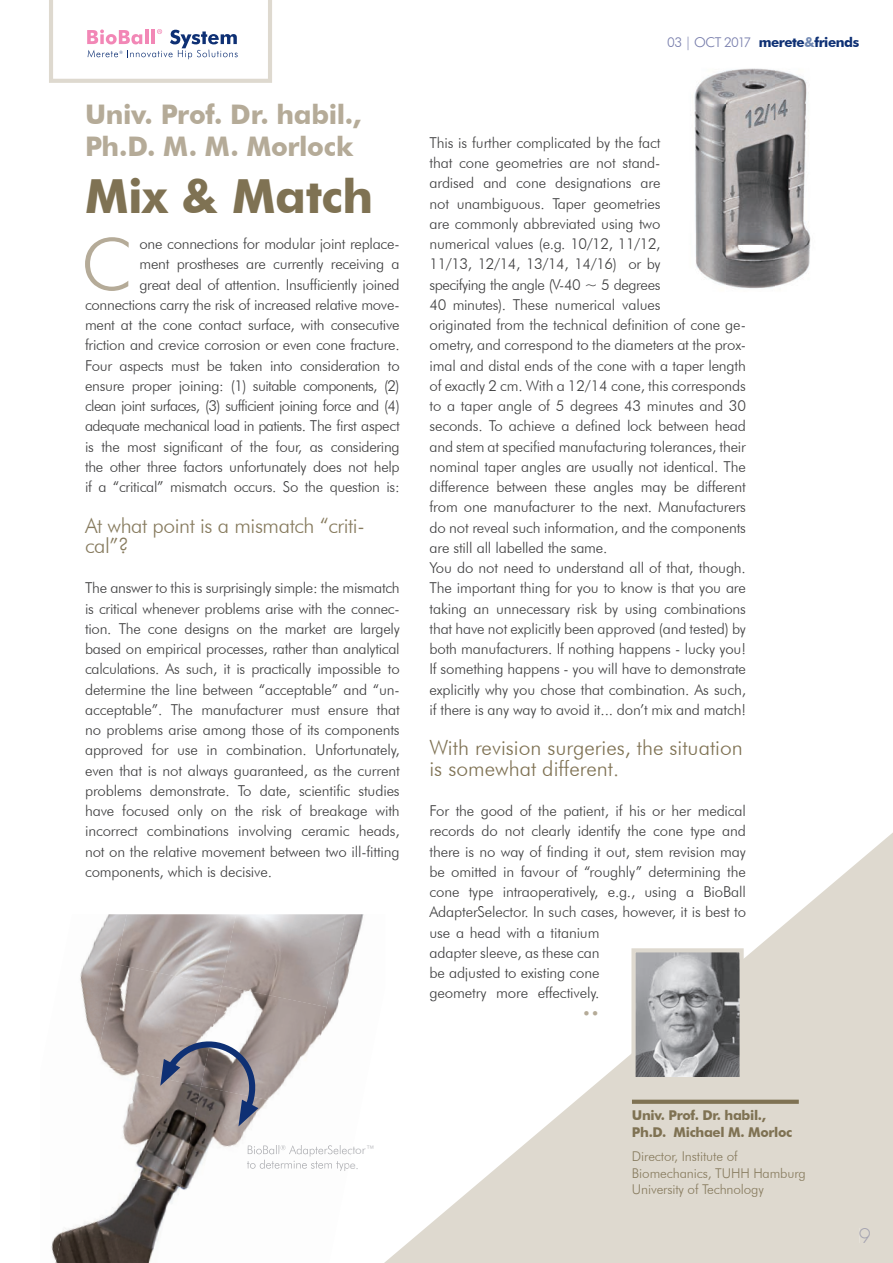
<style>
.page{position:relative;width:893px;height:1263px;background:#fff}
.page>*{position:absolute;margin:0;border:0;box-sizing:border-box;transform-origin:0 0}
.t1{font:300 71.7px "Futura BT";color:#b5ab98}
.t2{font:700 46.95px "Futura BT";letter-spacing:-.01em;color:#7f7253}
.t3{font:700 27px/32.4px "Futura BT";letter-spacing:-.015em;color:#b5ab98}
.t4{font:300 21px/20.2px "Futura BT";color:#7f7253}
.t5{font:300 21px/20.2px "Futura BT";letter-spacing:-.02em;color:#877b5e}
.t6{font:300 19.5px "Futura Com";color:#a3a2b0}
.t7{font:300 15px/20.2px "Futura BT";letter-spacing:-.01em;color:#3e3e3f}
.t8{font:300 15px "Futura BT";color:#b5ab98}
.t9{font:300 13.5px/16.2px "Futura BT";letter-spacing:-.01em;color:#877b5e}
.t10{font:700 13.5px/16.2px "Futura BT";letter-spacing:-.025em;color:#7f7253}
.t11{font:700 13.5px "Futura BT";letter-spacing:-.035em;color:#0e3074}
.s1{font-weight:300;color:#757baa}
.s2{color:#7189b3}
.s3{color:#877b5e}
</style>
<div class="page">
<svg style="left:384px;top:832px;width:509px;height:431px"></svg>
<div style="left:860px;top:1228px;width:10px;height:15px;background:#ded9cf"></div>
<svg style="left:632px;top:1100px;width:167px;height:4px"></svg>
<img style="left:636px;top:953px;width:103px;height:123px">
<div style="left:631px;top:948px;width:113px;height:133px;border:4px solid #ded9cf"></div>
<img style="left:127px;top:914px;width:94px;height:50px">
<img style="left:221px;top:914px;width:85px;height:71px">
<img style="left:306px;top:914px;width:79px;height:204px">
<img style="left:80px;top:914px;width:47px;height:126px">
<img style="left:96px;top:964px;width:126px;height:101px">
<img style="left:201px;top:985px;width:126px;height:122px">
<img style="left:107px;top:1065px;width:73px;height:100px">
<img style="left:180px;top:1086px;width:126px;height:101px">
<img style="left:274px;top:1107px;width:85px;height:80px">
<img style="left:51px;top:1236px;width:5px;height:27px">
<img style="left:56px;top:1165px;width:125px;height:98px">
<img style="left:165px;top:1187px;width:24px;height:76px">
<svg style="left:159px;top:1015px;width:117px;height:111px;background:#938e91"></svg>
<img style="left:248px;top:1145px;width:31px;height:9px">
<svg style="left:281px;top:1145px;width:5px;height:5px"></svg>
<img style="left:286px;top:1145px;width:67px;height:12px">
<img style="left:247px;top:1159px;width:103px;height:12px">
<img style="left:694px;top:68px;width:117px;height:221px">
<svg style="left:49px;top:0;width:223px;height:83px"></svg>
<h3 class="t3" style="left:85px;top:98px;width:278px">Univ. Prof. Dr. habil.,<br>Ph.D. M. M. Morlock</h3>
<h2 class="t2" style="left:85px;top:167px;width:290px">Mix &amp; Match</h2>
<h1 class="t1" style="left:81px;top:221px;width:53px">C</h1>
<p class="t7" style="left:85px;top:233px;width:316px;text-align:right">one connections for modular joint replace-<br>ment prostheses are currently receiving a<br>great deal of attention. Insufficiently joined connections carry the risk of increased relative move&shy;ment at the cone contact surface, with consecutive friction and crevice corrosion or even cone fracture.<br>Four aspects must be taken into consideration to ensure proper joining: (1) suitable components, (2) clean joint surfaces, (3) sufficient joining force and (4) adequate mechanical load in patients. The first aspect is the most significant of the four, as considering the other three factors unfortunately does not help if a “critical” mismatch occurs. So the question is:</p>
<h3 class="t5" style="left:85px;top:515px;width:281px">At what point is a mismatch “criti&shy;cal”?</h3>
<p class="t7" style="left:85px;top:578px;width:316px;text-align:justify">The answer to this is surprisingly simple: the mismatch is critical whenever problems arise with the connec&shy;tion. The cone designs on the market are largely based on empirical processes, rather than analytical calculations. As such, it is practically impossible to determine the line between “acceptable” and “un&shy;acceptable”. The manufacturer must ensure that no problems arise among those of its components approved for use in combination. Unfortunately, even that is not always guaranteed, as the current problems demonstrate. To date, scientific studies have focused only on the risk of breakage with incorrect combinations involving ceramic heads, not on the relative movement between two ill-fitting components, which is decisive.</p>
<p class="t11" style="left:667px;top:34px;width:194px"><span class="s1">03 | OCT 2017</span> merete<span class="s2">&amp;</span>friends</p>
<p class="t7" style="left:429px;top:132px;width:318px">This is further complicated by the fact<br>that cone geometries are not stand-<br>ardised and cone designations are<br>not unambiguous. Taper geometries<br>are commonly abbreviated using two<br>numerical values (e.g. 10/12, 11/12,<br>11/13, 12/14, 13/14, 14/16) or by<br>specifying the angle (V-40 ~ 5 degrees<br>40 minutes). These numerical values<br>originated from the technical definition of cone ge&shy;ometry, and correspond to the diameters at the prox&shy;imal and distal ends of the cone with a taper length of exactly 2 cm. With a 12/14 cone, this corresponds to a taper angle of 5 degrees 43 minutes and 30 seconds. To achieve a defined lock between head and stem at specified manufacturing tolerances, their nominal taper angles are usually not identical. The difference between these angles may be different from one manufacturer to the next. Manufacturers do not reveal such information, and the components are still all labelled the same.<br>You do not need to understand all of that, though.<br>The important thing for you to know is that you are taking an unnecessary risk by using combinations that have not explicitly been approved (and tested) by both manufacturers. If nothing happens - lucky you!<br>If something happens - you will have to demonstrate explicitly why you chose that combination. As such, if there is any way to avoid it... don’t mix and match!</p>
<h3 class="t4" style="left:429px;top:738px;width:315px">With revision surgeries, the situation is somewhat different<span class="s3">.</span></h3>
<p class="t7" style="left:429px;top:800px;width:318px">For the good of the patient, if his or her medical records do not clearly identify the cone type and there is no way of finding it out, stem revision may be omitted in favour of “roughly” determining the cone type intraoperatively, e.g., using a BioBall AdapterSelector. In such cases, however, it is best to use a head with a titanium<br>adapter sleeve, as these can<br>be adjusted to existing cone<br>geometry more effectively.</p>
<p class="t8" style="left:582px;top:1004px;width:19px">••</p>
<p class="t10" style="left:632px;top:1107px;width:162px">Univ. Prof. Dr. habil.,<br>Ph.D. Michael M. Morloc</p>
<p class="t9" style="left:632px;top:1148px;width:175px">Director, Institute of<br>Biomechanics, TUHH Hamburg<br>University of Technology</p>
<h3 class="t6" style="left:859px;top:1223px;width:14px">9</h3>
</div>
